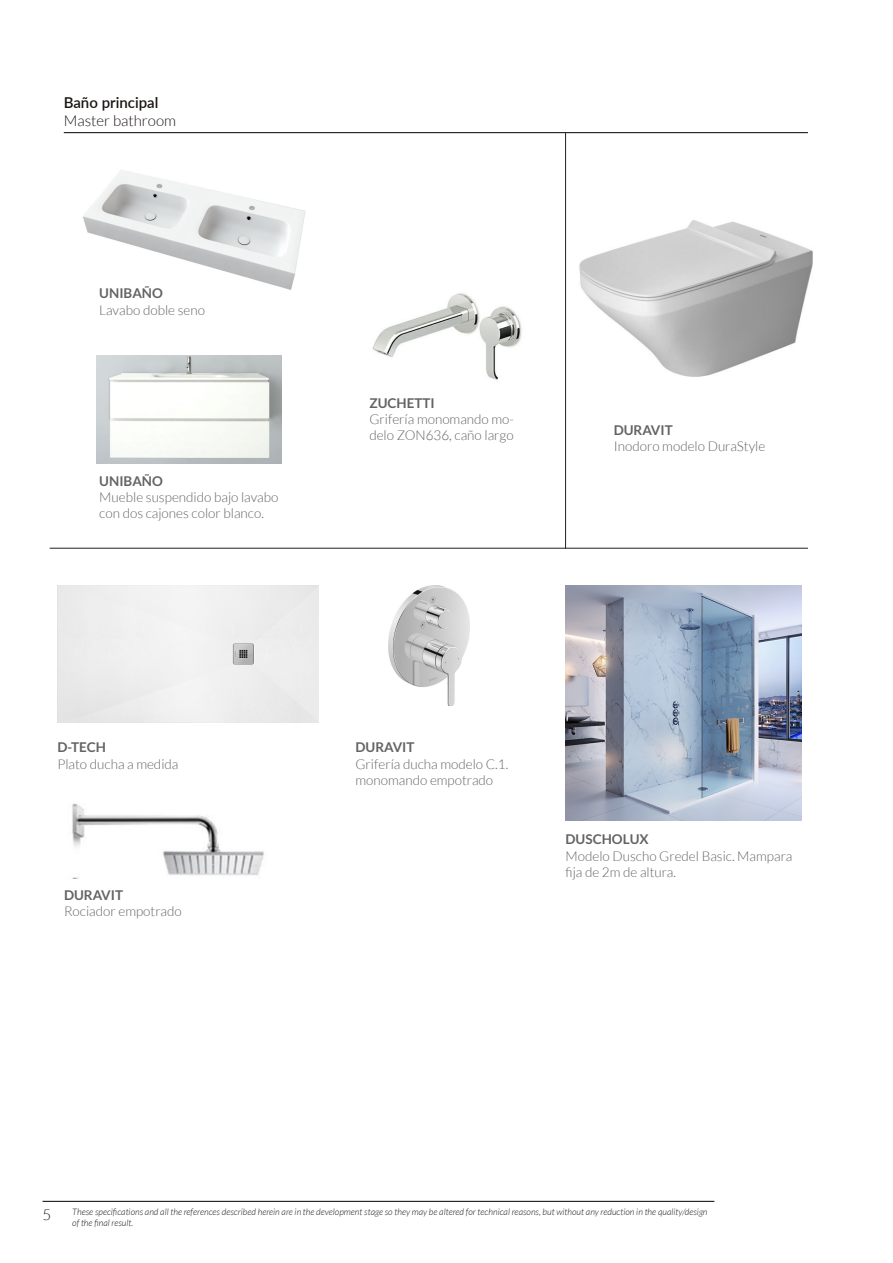
<style>
.page{position:relative;width:893px;height:1263px;background:#fff}
.page>*{position:absolute;margin:0;border:0;box-sizing:border-box;transform-origin:0 0}
.TEXTO_ESPAÑOL{font:300 15px "Lato";color:#1b1513}
.TEXTO_ESPAÑOL-2{font:600 15px "Lato";color:#1b1513}
.t1{font:300 13.5px/16.2px "Lato";color:#636366}
.t2{font:700 13.5px "Lato";color:#636366}
.t3{font:italic 300 9px/10.8px "Lato";color:#1b1513}
</style>
<div class="page">
<hr style="left:43px;top:1201px;width:671px;height:1px;background:#000">
<hr style="left:64px;top:132px;width:744px;height:1px;background:#000">
<hr style="left:565px;top:133px;width:1px;height:416px;background:#231f20">
<hr style="left:50px;top:548px;width:758px;height:1px;background:#231f20">
<img style="left:83px;top:170px;width:223px;height:120px">
<img style="left:96px;top:355px;width:185px;height:108px">
<img style="left:372px;top:293px;width:150px;height:87px">
<img style="left:579px;top:220px;width:234px;height:157px">
<div style="left:57px;top:586px;width:261px;height:137px;background:#eee"></div>
<img style="left:566px;top:586px;width:236px;height:234px">
<img style="left:388px;top:586px;width:81px;height:120px">
<img style="left:72px;top:803px;width:192px;height:75px">
<p class="TEXTO_ESPAÑOL-2" style="left:64px;top:91px;width:96px">Baño principal</p>
<p class="TEXTO_ESPAÑOL" style="left:64px;top:112px;width:114px">Master bathroom</p>
<p class="t2" style="left:99px;top:286px;width:65px">UNIBAÑO</p>
<p class="t1" style="left:99px;top:302px;width:107px">Lavabo doble seno</p>
<p class="t2" style="left:99px;top:473px;width:65px">UNIBAÑO</p>
<p class="t1" style="left:99px;top:489px;width:181px">Mueble suspendido bajo lavabo con dos cajones color blanco.</p>
<p class="t2" style="left:369px;top:395px;width:67px">ZUCHETTI</p>
<p class="t1" style="left:369px;top:411px;width:146px">Grifería monomando mo&shy;delo ZON636, caño largo</p>
<p class="t2" style="left:614px;top:422px;width:61px">DURAVIT</p>
<p class="t1" style="left:614px;top:438px;width:153px">Inodoro modelo DuraStyle</p>
<p class="t2" style="left:57px;top:740px;width:50px">D-TECH</p>
<p class="t1" style="left:57px;top:756px;width:123px">Plato ducha a medida</p>
<p class="t2" style="left:64px;top:887px;width:61px">DURAVIT</p>
<p class="t1" style="left:64px;top:903px;width:119px">Rociador empotrado</p>
<p class="t2" style="left:355px;top:740px;width:61px">DURAVIT</p>
<p class="t1" style="left:355px;top:756px;width:154px">Grifería ducha modelo C.1. monomando empotrado</p>
<p class="t2" style="left:566px;top:832px;width:85px">DUSCHOLUX</p>
<p class="t1" style="left:566px;top:848px;width:228px">Modelo Duscho Gredel Basic. Mampara fija de 2m de altura.</p>
<p class="TEXTO_ESPAÑOL" style="left:43px;top:1206px;width:10px">5</p>
<p class="t3" style="left:72px;top:1207px;width:637px">These specifications and all the references described herein are in the development stage so they may be altered for technical reasons, but without any reduction in the quality/design of the final result.</p>
</div>
